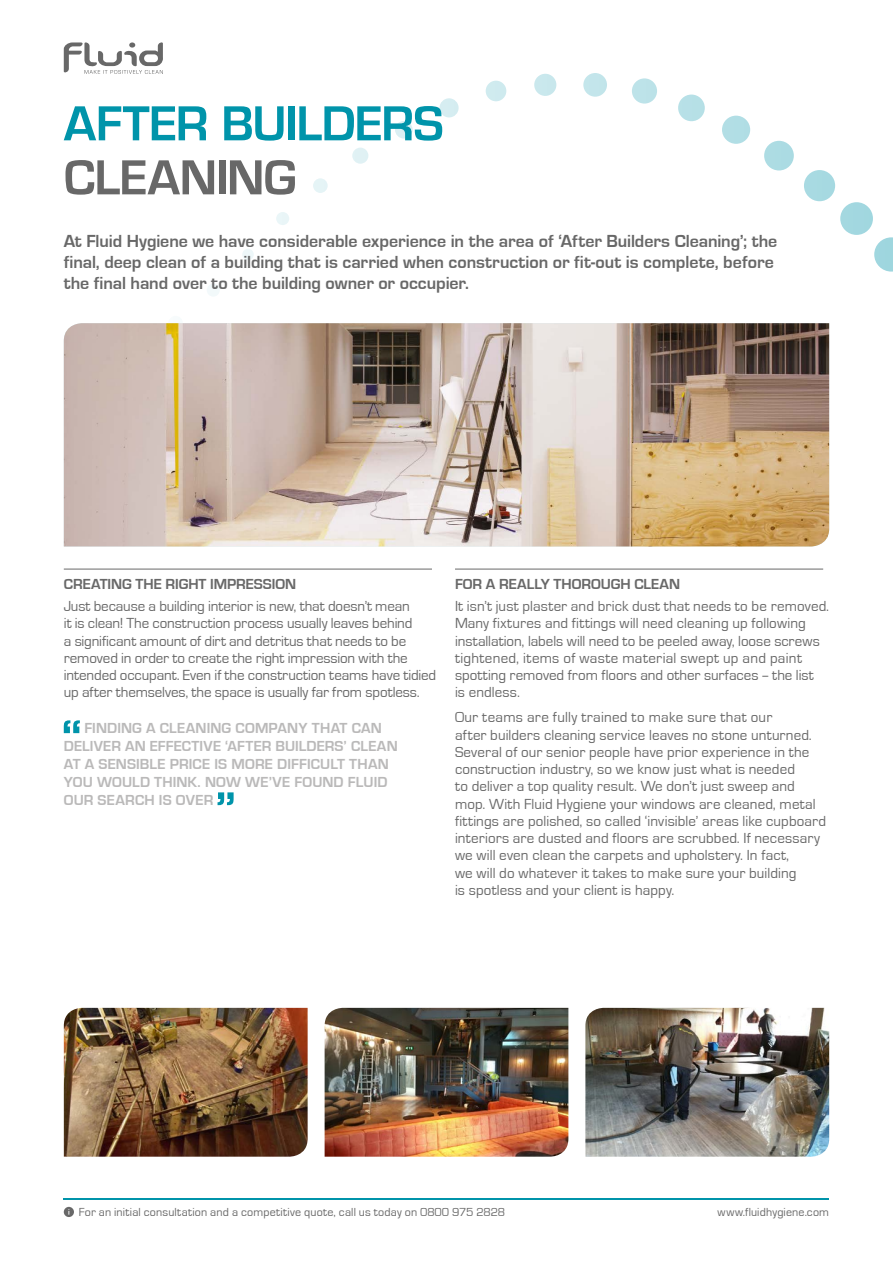
<style>
.page{position:relative;width:893px;height:1263px;background:#fff}
.page>*{position:absolute;margin:0;border:0;box-sizing:border-box;transform-origin:0 0}
.t1{font:700 51px "Eurostile";letter-spacing:-.02em;color:#0094aa}
.t2{font:700 51px "Eurostile";letter-spacing:-.015em;color:#686868}
.t3{font:700 18px/21px "Eurostile";letter-spacing:-.005em;color:#686868}
.t4{font:15px/17.2px "Eurostile";letter-spacing:.005em;color:#686868}
.t5{font:700 15px/18px "Eurostile";letter-spacing:.01em;color:#bab9b9}
.t6{font:700 15px "Eurostile";color:#686868}
.t7{font:12px "Eurostile";letter-spacing:.015em;color:#686868}
</style>
<div class="page">
<svg style="left:874px;top:237px;width:19px;height:35px"></svg>
<div style="left:840px;top:202px;width:33px;height:33px;background:#a2d7e0;border-radius:50%"></div>
<div style="left:804px;top:170px;width:31px;height:31px;background:#a7dae1;border-radius:50%"></div>
<div style="left:764px;top:141px;width:30px;height:29px;background:#acdce3;border-radius:50%"></div>
<div style="left:722px;top:116px;width:28px;height:28px;background:#b1dee5;border-radius:50%"></div>
<div style="left:678px;top:95px;width:27px;height:26px;background:#b7e0e7;border-radius:50%"></div>
<div style="left:632px;top:78px;width:25px;height:26px;background:#bde3e9;border-radius:50%"></div>
<div style="left:583px;top:73px;width:24px;height:24px;background:#c3e5eb;border-radius:50%"></div>
<div style="left:534px;top:74px;width:22px;height:22px;background:#c9e8ed;border-radius:50%"></div>
<div style="left:486px;top:81px;width:20px;height:20px;background:#cfeaef;border-radius:50%"></div>
<div style="left:439px;top:98px;width:20px;height:19px;background:#d5edf1;border-radius:50%"></div>
<div style="left:395px;top:121px;width:18px;height:18px;background:#dbeff3;border-radius:50%"></div>
<div style="left:352px;top:148px;width:16px;height:16px;background:#e0f1f4;border-radius:50%"></div>
<div style="left:313px;top:178px;width:15px;height:15px;background:#e5f4f6;border-radius:50%"></div>
<div style="left:276px;top:212px;width:13px;height:13px;background:#e9f5f7;border-radius:50%"></div>
<div style="left:242px;top:249px;width:12px;height:11px;background:#eef7f9;border-radius:50%"></div>
<div style="left:168px;top:316px;width:15px;height:14px;background:#f7fbfc;border-radius:50%"></div>
<div style="left:207px;top:284px;width:13px;height:13px;background:#f2f9fa;border-radius:50%"></div>
<svg style="left:64px;top:42px;width:99px;height:32px"></svg>
<hr style="left:64px;top:1198px;width:765px;height:2px;background:#0094aa">
<img style="left:585px;top:1008px;width:244px;height:149px">
<img style="left:64px;top:1008px;width:244px;height:149px">
<img style="left:325px;top:1008px;width:243px;height:149px">
<img style="left:64px;top:323px;width:765px;height:223px">
<svg style="left:64px;top:1207px;width:10px;height:10px"></svg>
<hr style="left:64px;top:569px;width:368px;height:1px;background:#686868">
<hr style="left:455px;top:569px;width:368px;height:1px;background:#686868">
<svg style="left:64px;top:720px;width:16px;height:13px"></svg>
<svg style="left:218px;top:792px;width:16px;height:13px"></svg>
<h1 class="t1" style="left:64px;top:96px;width:381px">AFTER BUILDERS</h1>
<h1 class="t2" style="left:64px;top:150px;width:234px">CLEANING</h1>
<p class="t3" style="left:64px;top:231px;width:715px">At Fluid Hygiene we have considerable experience in the area of ‘After Builders Cleaning’; the final, deep clean of a building that is carried when construction or fit-out is complete, before the final hand over to the building owner or occupier.</p>
<p class="t6" style="left:64px;top:576px;width:234px">CREATING THE RIGHT IMPRESSION</p>
<p class="t4" style="left:64px;top:598px;width:374px">Just because a building interior is new, that doesn’t mean<br>it is clean! The construction process usually leaves behind<br>a significant amount of dirt and detritus that needs to be removed in order to create the right impression with the intended occupant. Even if the construction teams have tidied up after themselves, the space is usually far from spotless.</p>
<p class="t5" style="left:64px;top:719px;width:335px;text-indent:21px">FINDING A CLEANING COMPANY THAT CAN DELIVER AN EFFECTIVE ‘AFTER BUILDERS’ CLEAN AT A SENSIBLE PRICE IS MORE DIFFICULT THAN YOU WOULD THINK. NOW WE’VE FOUND FLUID OUR SEARCH IS OVER</p>
<p class="t6" style="left:455px;top:576px;width:227px">FOR A REALLY THOROUGH CLEAN</p>
<p class="t4" style="left:455px;top:598px;width:376px">It isn’t just plaster and brick dust that needs to be removed.<br>Many fixtures and fittings will need cleaning up following installation, labels will need to be peeled away, loose screws tightened, items of waste material swept up and paint spotting removed from floors and other surfaces–the list<br>is endless.</p>
<p class="t4" style="left:455px;top:709px;width:373px">Our teams are fully trained to make sure that our<br>after builders cleaning service leaves no stone unturned.<br>Several of our senior people have prior experience in the construction industry, so we know just what is needed<br>to deliver a top quality result. We don’t just sweep and mop. With Fluid Hygiene your windows are cleaned, metal fittings are polished, so called ‘invisible’ areas like cupboard interiors are dusted and floors are scrubbed. If necessary we will even clean the carpets and upholstery. In fact,<br>we will do whatever it takes to make sure your building<br>is spotless and your client is happy.</p>
<p class="t7" style="left:79px;top:1205px;width:428px">For an initial consultation and a competitive quote, call us today on 0800 975 2828</p>
<p class="t7" style="left:718px;top:1205px;width:113px">www.fluidhygiene.com</p>
</div>
